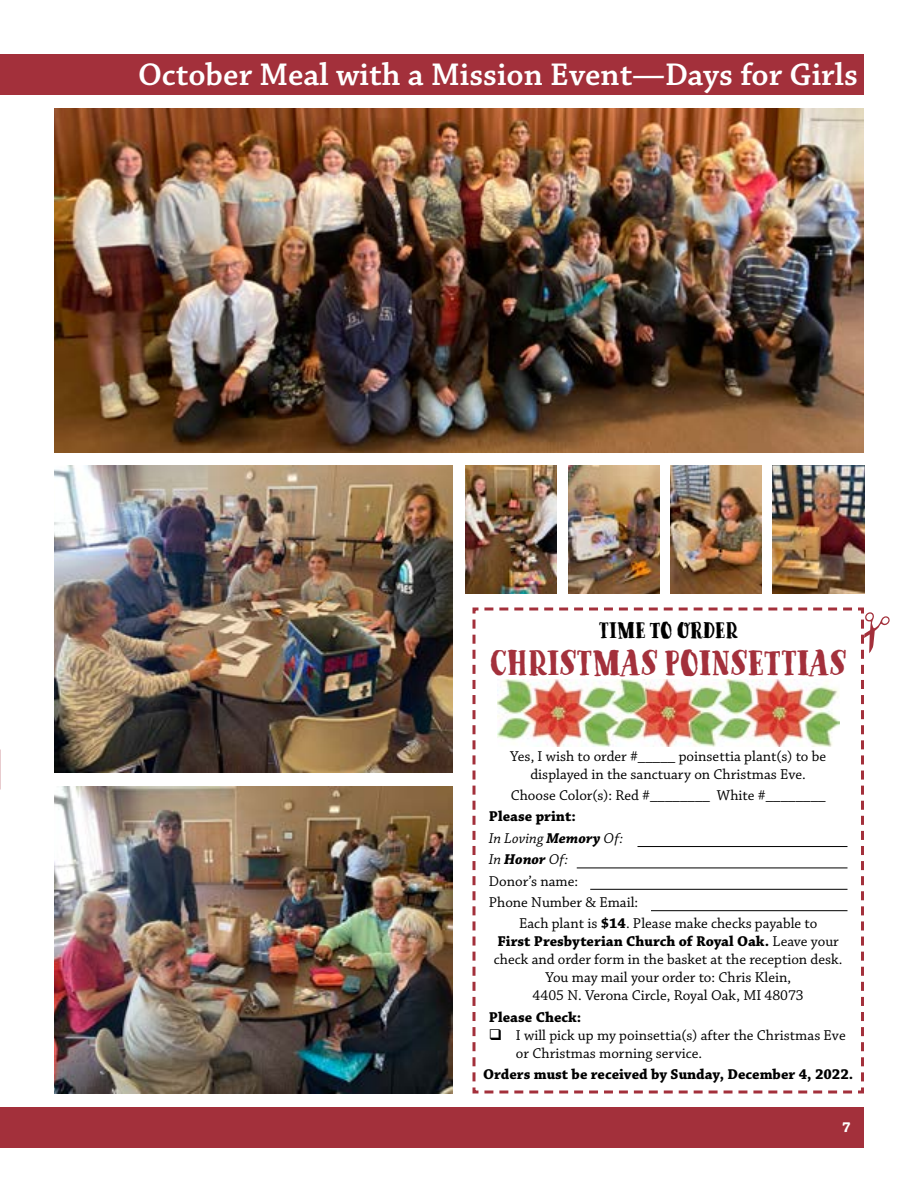
<style>
.page{position:relative;width:918px;height:1188px;background:#fff}
.page>*{position:absolute;margin:0;border:0;box-sizing:border-box;transform-origin:0 0}
.t1{font:700 37.5px "Goodlife Serif";color:#a3303b}
.t2{font:600 33px "Chaparral Pro";color:#fff}
.t3{font:700 24px "Goodlife Serif";color:#000}
.t4{font:15px/18px "Chaparral Pro";color:#000;text-align:center}
.t5{font:700 15px "Chaparral Pro";color:#000}
.t6{font:italic 15px "Chaparral Pro";letter-spacing:.005em;color:#000}
.t7{font:700 15px "Chaparral Pro";color:#fff}
.s1{font-weight:700}
</style>
<div class="page">
<div style="left:0;top:1107px;width:864px;height:41px;background:#a3303b"></div>
<div style="left:0;top:54px;width:864px;height:40px;background:#a3303b"></div>
<img style="left:54px;top:108px;width:810px;height:344px">
<img style="left:54px;top:466px;width:398px;height:307px">
<img style="left:54px;top:786px;width:398px;height:307px">
<img style="left:466px;top:466px;width:91px;height:128px">
<img style="left:568px;top:466px;width:91px;height:128px">
<img style="left:671px;top:466px;width:91px;height:128px">
<img style="left:773px;top:466px;width:91px;height:128px">
<svg style="left:472px;top:607px;width:392px;height:487px"></svg>
<img style="left:497px;top:679px;width:342px;height:68px">
<svg style="left:502px;top:1040px;width:15px;height:1px"></svg>
<svg style="left:860px;top:612px;width:4px;height:469px"></svg>
<h2 class="t2" style="left:138px;top:56px;width:721px">October Meal with a Mission Event—Days for Girls</h2>
<h3 class="t3" style="left:599px;top:616px;width:140px">TIME TO ORDER</h3>
<h1 class="t1" style="left:490px;top:641px;width:358px">CHRISTMAS POINSETTIAS</h1>
<p class="t4" style="left:510px;top:748px;width:317px">Yes, I wish to order #_____ poinsettia plant(s) to be displayed in the sanctuary on Christmas Eve.</p>
<p class="t4" style="left:511px;top:787px;width:316px">Choose Color(s): Red #________ White #________</p>
<p class="t5" style="left:489px;top:808px;width:89px">Please print:</p>
<p class="t6" style="left:489px;top:830px;width:136px">In Loving <span class="s1">Memory</span> Of:</p>
<p class="t6" style="left:489px;top:851px;width:81px">In <span class="s1">Honor</span> Of:</p>
<p class="t4" style="left:489px;top:872px;width:91px">Donor’s name:</p>
<p class="t4" style="left:489px;top:894px;width:151px">Phone Number &amp; Email:</p>
<p class="t4" style="left:519px;top:915px;width:300px">Each plant is <span class="s1">$14</span>. Please make checks payable to</p>
<p class="t4" style="left:494px;top:933px;width:350px"><span class="s1">First Presbyterian Church of Royal Oak.</span> Leave your check and order form in the basket at the reception desk.<br>You may mail your order to: Chris Klein,<br>4405 N. Verona Circle, Royal Oak, MI 48073</p>
<p class="t5" style="left:489px;top:1008px;width:94px">Please Check:</p>
<p class="t4" style="left:516px;top:1027px;width:331px;text-align:left;text-indent:-27px">❑ I will pick up my poinsettia(s) after the Christmas Eve or Christmas morning service.</p>
<p class="t5" style="left:483px;top:1065px;width:372px">Orders must be received by Sunday, December 4, 2022.</p>
<p class="t7" style="left:842px;top:1118px;width:10px">7</p>
</div>
